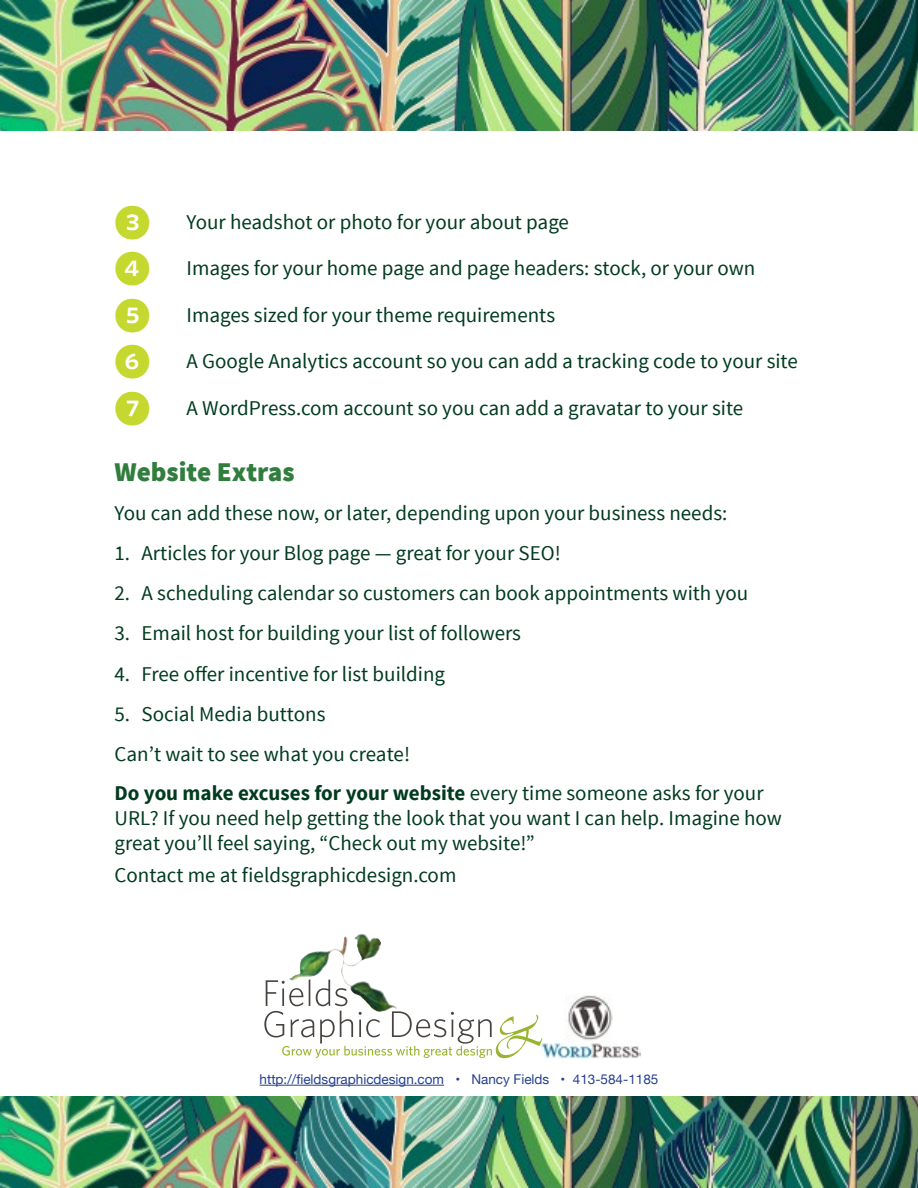
<style>
.page{position:relative;width:918px;height:1188px;background:#fff}
.page>*{position:absolute;margin:0;border:0;box-sizing:border-box;transform-origin:0 0}
.t1{font:900 27px "Source Sans Pro";color:#307d3e}
.t2{font:21px/39.5px "Source Sans Pro";color:#013b1f}
.t3{font:13.5px "Helvetica Neue";color:#25408f}
.s1{font-family:"Whitney Index Black Rd Bd";font-size:36px;color:#c5d82f}
.s2{font-weight:700}
</style>
<div class="page">
<img style="left:0;top:0;width:918px;height:130px">
<img style="left:0;top:1096px;width:918px;height:92px">
<hr style="left:260px;top:1085px;width:184px;height:1px;background:#25408f">
<img style="left:543px;top:995px;width:97px;height:63px">
<svg style="left:264px;top:979px;width:279px;height:80px"></svg>
<img style="left:322px;top:934px;width:41px;height:31px">
<p class="t2" style="left:115px;top:203px;width:456px"><span class="s1">3</span> Your headshot or photo for your about page</p>
<p class="t2" style="left:115px;top:249px;width:642px"><span class="s1">4</span> Images for your home page and page headers: stock, or your own</p>
<p class="t2" style="left:115px;top:296px;width:442px"><span class="s1">5</span> Images sized for your theme requirements</p>
<p class="t2" style="left:115px;top:342px;width:685px"><span class="s1">6</span> A Google Analytics account so you can add a tracking code to your site</p>
<p class="t2" style="left:115px;top:389px;width:630px"><span class="s1">7</span> A WordPress.com account so you can add a gravatar to your site</p>
<p class="t1" style="left:115px;top:454px;width:182px">Website Extras</p>
<p class="t2" style="left:115px;top:493px;width:614px">You can add these now, or later, depending upon your business needs:</p>
<p class="t2" style="left:115px;top:534px;width:448px">1. Articles for your Blog page — great for your SEO!</p>
<p class="t2" style="left:115px;top:574px;width:635px">2. A scheduling calendar so customers can book appointments with you</p>
<p class="t2" style="left:115px;top:614px;width:408px">3. Email host for building your list of followers</p>
<p class="t2" style="left:115px;top:654px;width:332px">4. Free offer incentive for list building</p>
<p class="t2" style="left:115px;top:694px;width:651px">5. Social Media buttons<br>Can’t wait to see what you create!<br><span class="s2">Do you make excuses for your website</span> every time someone asks for your</p>
<p class="t2" style="left:115px;top:806px;width:669px;line-height:25.2px">URL? If you need help getting the look that you want I can help. Imagine how great you’ll feel saying, “Check out my website!”</p>
<p class="t2" style="left:115px;top:856px;width:343px">Contact me at fieldsgraphicdesign.com</p>
<p class="t3" style="left:260px;top:1069px;width:400px">http://fieldsgraphicdesign.com • Nancy Fields • 413-584-1185</p>
</div>
